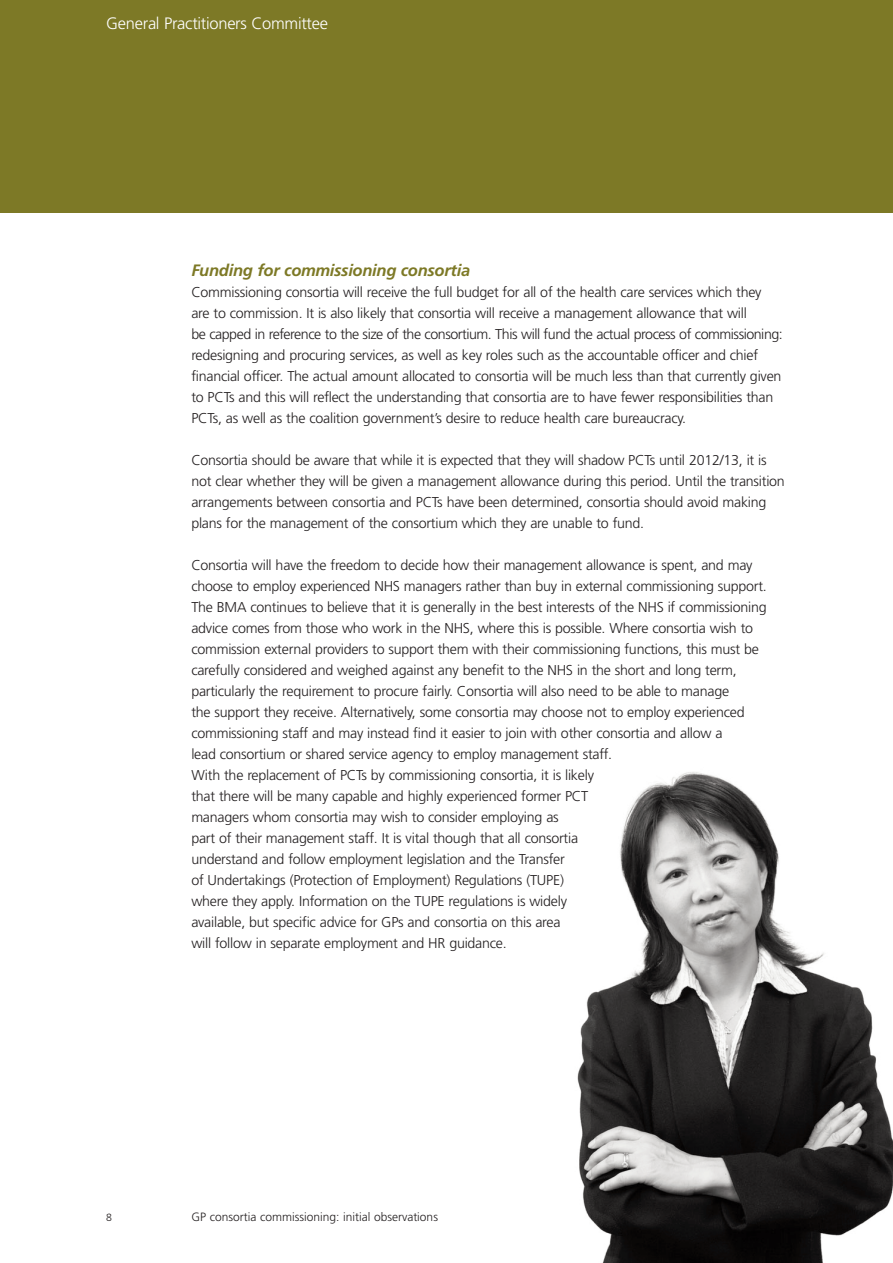
<style>
.page{position:relative;width:893px;height:1263px;background:#fff}
.page>*{position:absolute;margin:0;border:0;box-sizing:border-box;transform-origin:0 0}
.t1{font:italic 700 16.5px "Frutiger";letter-spacing:-.015em;color:#7d7926}
.t2{font:300 16.5px "Frutiger";letter-spacing:-.015em;color:#fff}
.t3{font:300 14.25px/21px "Frutiger";letter-spacing:-.015em;color:#231f20}
.t4{font:300 12px "Frutiger";color:#231f20}
.t5{font:300 10.5px "Frutiger";color:#231f20}
</style>
<div class="page">
<img style="left:577px;top:772px;width:316px;height:491px">
<div style="left:0;top:0;width:893px;height:213px;background:#7d7926"></div>
<p class="t2" style="left:106px;top:17px;width:223px">General Practitioners Committee</p>
<p class="t1" style="left:191px;top:264px;width:280px">Funding for commissioning consortia</p>
<p class="t3" style="left:191px;top:283px;width:593px">Commissioning consortia will receive the full budget for all of the health care services which they are to commission. It is also likely that consortia will receive a management allowance that will<br>be capped in reference to the size of the consortium. This will fund the actual process of commissioning: redesigning and procuring services, as well as key roles such as the accountable officer and chief financial officer. The actual amount allocated to consortia will be much less than that currently given to PCTs and this will reflect the understanding that consortia are to have fewer responsibilities than PCTs, as well as the coalition government’s desire to reduce health care bureaucracy.</p>
<p class="t3" style="left:191px;top:451px;width:595px">Consortia should be aware that while it is expected that they will shadow PCTs until 2012/13, it is not clear whether they will be given a management allowance during this period. Until the transition arrangements between consortia and PCTs have been determined, consortia should avoid making plans for the management of the consortium which they are unable to fund.</p>
<p class="t3" style="left:191px;top:556px;width:577px">Consortia will have the freedom to decide how their management allowance is spent, and may choose to employ experienced NHS managers rather than buy in external commissioning support.<br>The BMA continues to believe that it is generally in the best interests of the NHS if commissioning advice comes from those who work in the NHS, where this is possible. Where consortia wish to commission external providers to support them with their commissioning functions, this must be carefully considered and weighed against any benefit to the NHS in the short and long term, particularly the requirement to procure fairly. Consortia will also need to be able to manage<br>the support they receive. Alternatively, some consortia may choose not to employ experienced commissioning staff and may instead find it easier to join with other consortia and allow a<br>lead consortium or shared service agency to employ management staff.<br>With the replacement of PCTs by commissioning consortia, it is likely<br>that there will be many capable and highly experienced former PCT<br>managers whom consortia may wish to consider employing as<br>part of their management staff. It is vital though that all consortia<br>understand and follow employment legislation and the Transfer<br>of Undertakings (Protection of Employment) Regulations (TUPE)<br>where they apply. Information on the TUPE regulations is widely<br>available, but specific advice for GPs and consortia on this area<br>will follow in separate employment and HR guidance.</p>
<p class="t5" style="left:106px;top:1213px;width:7px">8</p>
<p class="t4" style="left:191px;top:1212px;width:248px">GP consortia commissioning: initial observations</p>
</div>
